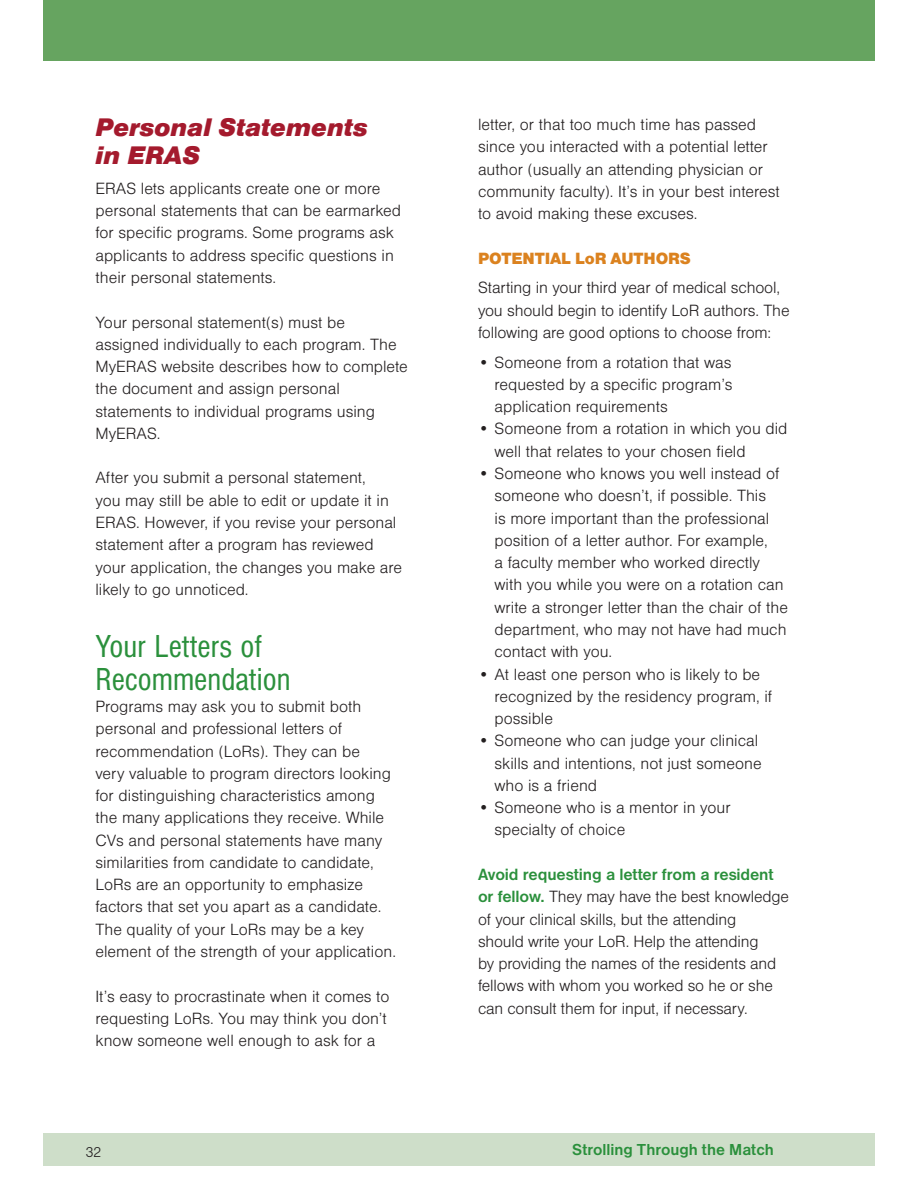
<style>
.page{position:relative;width:918px;height:1188px;background:#fff}
.page>*{position:absolute;margin:0;border:0;box-sizing:border-box;transform-origin:0 0}
.t1{font:condensed 33px/33px "Nimbus San D";color:#2b903c}
.t2{font:26.4px/28px "Nimbus San D Blac Ital";color:#a41a2d}
.t3{font:16.95px/22.4px "Nimbus San D Ligh";color:#231f20}
.t4{font:700 16.95px "Nimbus San D";letter-spacing:-.01em;color:#2b903c}
.t5{font:16.95px "Nimbus San D Blac";letter-spacing:-.01em;color:#db821f}
.t6{font:700 16.5px "Nimbus San D";color:#2b903c}
.t7{font:14.85px "Nimbus San D Ligh";color:#231f20}
.s1{font-family:"Nimbus San D";font-weight:700;color:#2b903c}
</style>
<div class="page">
<div style="left:43px;top:1133px;width:832px;height:32px;background:#cedec9"></div>
<div style="left:43px;top:0;width:832px;height:61px;background:#66a460"></div>
<h2 class="t2" style="left:95px;top:113px;width:274px">Personal Statements in ERAS</h2>
<p class="t3" style="left:95px;top:178px;width:307px">ERAS lets applicants create one or more personal statements that can be earmarked for specific programs. Some programs ask applicants to address specific questions in their personal statements.</p>
<p class="t3" style="left:95px;top:312px;width:314px">Your personal statement(s) must be assigned individually to each program. The MyERAS website describes how to complete the document and assign personal statements to individual programs using MyERAS.</p>
<p class="t3" style="left:95px;top:468px;width:308px">After you submit a personal statement,<br>you may still be able to edit or update it in ERAS. However, if you revise your personal statement after a program has reviewed your application, the changes you make are likely to go unnoticed.</p>
<h1 class="t1" style="left:95px;top:631px;width:197px">Your Letters of<br>Recommendation</h1>
<p class="t3" style="left:95px;top:696px;width:302px">Programs may ask you to submit both personal and professional letters of recommendation (LoRs). They can be<br>very valuable to program directors looking for distinguishing characteristics among the many applications they receive. While CVs and personal statements have many similarities from candidate to candidate, LoRs are an opportunity to emphasize factors that set you apart as a candidate.<br>The quality of your LoRs may be a key element of the strength of your application.</p>
<p class="t3" style="left:95px;top:986px;width:295px">It’s easy to procrastinate when it comes to requesting LoRs. You may think you don’t know someone well enough to ask for a</p>
<p class="t3" style="left:478px;top:114px;width:303px">letter, or that too much time has passed since you interacted with a potential letter author (usually an attending physician or community faculty). It’s in your best interest to avoid making these excuses.</p>
<p class="t5" style="left:478px;top:251px;width:214px">POTENTIAL LoR AUTHORS</p>
<p class="t3" style="left:478px;top:278px;width:313px">Starting in your third year of medical school, you should begin to identify LoR authors. The following are good options to choose from:</p>
<p class="t3" style="left:495px;top:352px;width:240px;text-align:justify;text-indent:-16px">• Someone from a rotation that was requested by a specific program’s application requirements</p>
<p class="t3" style="left:495px;top:419px;width:295px;text-indent:-16px">• Someone from a rotation in which you did well that relates to your chosen field</p>
<p class="t3" style="left:495px;top:463px;width:295px;text-indent:-16px">• Someone who knows you well instead of someone who doesn’t, if possible. This<br>is more important than the professional position of a letter author. For example,<br>a faculty member who worked directly with you while you were on a rotation can write a stronger letter than the chair of the department, who may not have had much contact with you.</p>
<p class="t3" style="left:495px;top:664px;width:279px;text-indent:-16px">• At least one person who is likely to be recognized by the residency program, if possible</p>
<p class="t3" style="left:495px;top:731px;width:269px;text-indent:-16px">• Someone who can judge your clinical skills and intentions, not just someone who is a friend</p>
<p class="t3" style="left:495px;top:797px;width:238px;text-indent:-16px">• Someone who is a mentor in your specialty of choice</p>
<p class="t4" style="left:478px;top:868px;width:297px">Avoid requesting a letter from a resident</p>
<p class="t3" style="left:478px;top:886px;width:313px"><span class="s1">or fellow.</span> They may have the best knowledge of your clinical skills, but the attending<br>should write your LoR. Help the attending<br>by providing the names of the residents and fellows with whom you worked so he or she can consult them for input, if necessary.</p>
<p class="t7" style="left:86px;top:1147px;width:17px">32</p>
<p class="t6" style="left:572px;top:1143px;width:203px">Strolling Through the Match</p>
</div>
